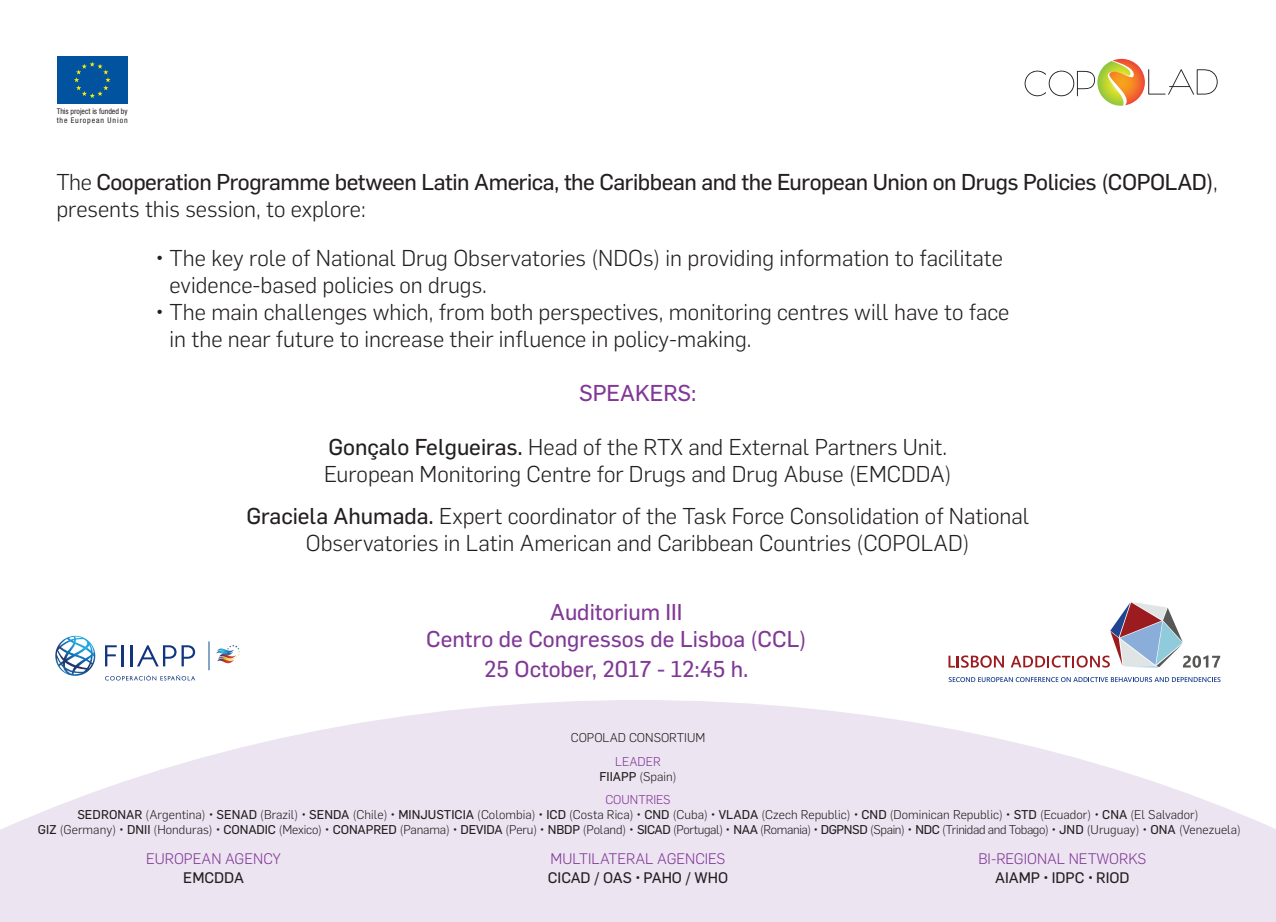
<style>
.page{position:relative;width:1276px;height:922px;background:#fff}
.page>*{position:absolute;margin:0;border:0;box-sizing:border-box;transform-origin:0 0}
.t1{font:300 22.5px/27px "Flama";color:#231f20}
.t2{font:22.5px "Flama Basic";letter-spacing:-.02em;color:#231f20}
.t3{font:22.5px/27px "Flama Basic";color:#813896;text-align:center}
.t4{font:300 15px "Flama";color:#813896}
.t5{font:15px "Flama Basic";color:#231f20}
.t6{font:300 12.5px/15px "Flama";letter-spacing:.005em;color:#231f20;text-align:center}
.t7{font:condensed 7.75px/9.5px "Helvetica Neue";color:#231f20}
.t8{font:7.25px "Myriad Pro";color:#231f20}
.t9{font:6.5px "Myriad Pro";color:#231f20}
.s1{font-family:"Flama";font-weight:300}
.s2{font-family:"Flama Basic";font-weight:400}
.s3{color:#813896}
</style>
<div class="page">
<svg style="left:0;top:700px;width:1276px;height:221px;fill:#ece5f1"></svg>
<svg style="left:1024px;top:59px;width:193px;height:47px"></svg>
<svg style="left:948px;top:677px;width:272px;height:5px"></svg>
<svg style="left:948px;top:655px;width:56px;height:12px"></svg>
<svg style="left:1010px;top:602px;width:210px;height:65px"></svg>
<div style="left:57px;top:57px;width:70px;height:47px;background:#0153a0"></div>
<svg style="left:74px;top:62px;width:37px;height:36px"></svg>
<svg style="left:209px;top:641px;width:1px;height:29px"></svg>
<svg style="left:105px;top:645px;width:12px;height:21px"></svg>
<hr style="left:121px;top:645px;width:3px;height:21px;background:#11367e">
<hr style="left:130px;top:645px;width:3px;height:21px;background:#11367e">
<svg style="left:137px;top:645px;width:58px;height:21px"></svg>
<svg style="left:55px;top:635px;width:40px;height:41px"></svg>
<svg style="left:216px;top:645px;width:24px;height:18px"></svg>
<svg style="left:105px;top:674px;width:90px;height:6px"></svg>
<p class="t9" style="left:57px;top:105px;width:72px">PROGRAMME FUNDED BY</p>
<p class="t8" style="left:57px;top:113px;width:72px">THE EUROPEAN UNION</p>
<p class="t7" style="left:57px;top:106px;width:73px">This project is funded by the European Union</p>
<p class="t2" style="left:56px;top:166px;width:1163px"><span class="s1">The</span> Cooperation Programme between Latin America, the Caribbean and the European Union on Drugs Policies (COPOLAD)<span class="s1">,</span></p>
<p class="t1" style="left:56px;top:195px;width:311px">presents this session, to explore:</p>
<p class="t1" style="left:169px;top:243px;width:835px;text-indent:-14px">• The key role of National Drug Observatories (NDOs) in providing information to facilitate evidence-based policies on drugs.</p>
<p class="t1" style="left:169px;top:297px;width:841px;text-indent:-14px">• The main challenges which, from both perspectives, monitoring centres will have to face in the near future to increase their influence in policy-making.</p>
<p class="t3" style="left:579px;top:378px;width:119px">SPEAKERS:</p>
<p class="t1" style="left:324px;top:432px;width:629px"><span class="s2">Gonçalo Felgueiras.</span> Head of the RTX and External Partners Unit.<br>European Monitoring Centre for Drugs and Drug Abuse (EMCDDA)</p>
<p class="t1" style="left:246px;top:501px;width:784px;text-align:center"><span class="s2">Graciela Ahumada.</span> Expert coordinator of the Task Force Consolidation of National<br>Observatories in Latin American and Caribbean Countries (COPOLAD)</p>
<p class="t3" style="left:426px;top:596px;width:382px">Auditorium III<br>Centro de Congressos de Lisboa (CCL)</p>
<p class="t3" style="left:484px;top:653px;width:266px">25 October, 2017 - 12:45 h.</p>
<p class="t6" style="left:571px;top:729px;width:136px">COPOLAD CONSORTIUM</p>
<p class="t6" style="left:599px;top:753px;width:78px"><span class="s3">LEADER<br></span><span class="s2">FIIAPP</span> (Spain)</p>
<p class="t6" style="left:38px;top:791px;width:1204px"><span class="s3">COUNTRIES<br></span><span class="s2">SEDRONAR</span> (Argentina) • <span class="s2">SENAD</span> (Brazil) • <span class="s2">SENDA</span> (Chile) • <span class="s2">MINJUSTICIA</span> (Colombia) • <span class="s2">ICD</span> (Costa Rica) • <span class="s2">CND</span> (Cuba) • <span class="s2">VLADA</span> (Czech Republic) • <span class="s2">CND</span> (Dominican Republic) • <span class="s2">STD</span> (Ecuador) • <span class="s2">CNA</span> (El Salvador)<br><span class="s2">GIZ</span> (Germany) • <span class="s2">DNII</span> (Honduras) • <span class="s2">CONADIC</span> (Mexico) • <span class="s2">CONAPRED</span> (Panama) • <span class="s2">DEVIDA</span> (Peru) • <span class="s2">NBDP</span> (Poland) • <span class="s2">SICAD</span> (Portugal) • <span class="s2">NAA</span> (Romania) • <span class="s2">DGPNSD</span> (Spain) • <span class="s2">NDC</span> (Trinidad and Tobago) • <span class="s2">JND</span> (Uruguay) • <span class="s2">ONA</span> (Venezuela)</p>
<p class="t4" style="left:146px;top:848px;width:136px">EUROPEAN AGENCY</p>
<p class="t5" style="left:183px;top:867px;width:62px">EMCDDA</p>
<p class="t4" style="left:550px;top:848px;width:176px">MULTILATERAL AGENCIES</p>
<p class="t5" style="left:548px;top:867px;width:182px">CICAD / OAS <span class="s1">•</span> PAHO / WHO</p>
<p class="t4" style="left:978px;top:848px;width:169px">BI-REGIONAL NETWORKS</p>
<p class="t5" style="left:995px;top:867px;width:136px">AIAMP <span class="s1">•</span> IDPC <span class="s1">•</span> RIOD</p>
</div>
